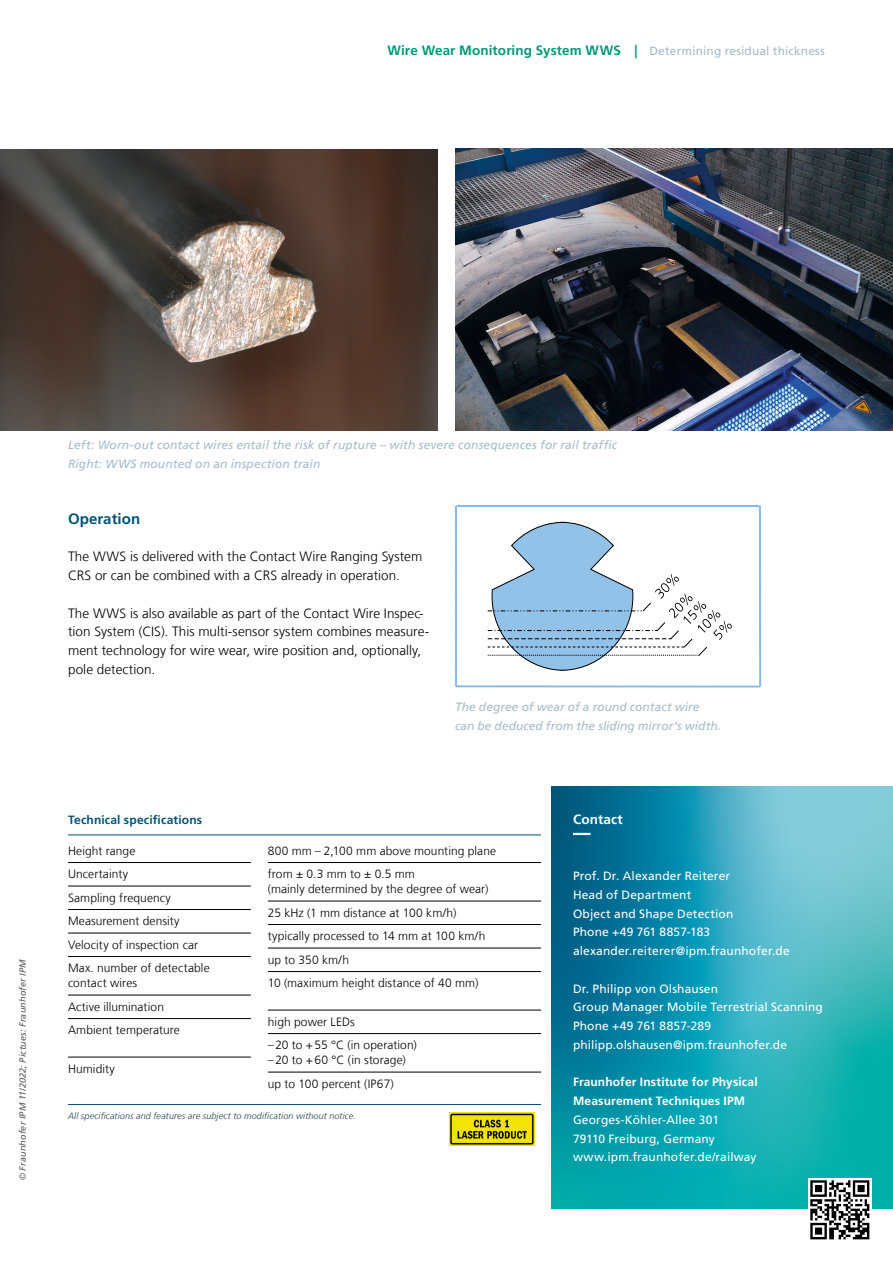
<style>
.page{position:relative;width:893px;height:1263px;background:#fff}
.page>*{position:absolute;margin:0;border:0;box-sizing:border-box;transform-origin:0 0}
.t1{font:700 15px "Frutiger LT Com";letter-spacing:.005em;color:#005478}
.t2{font:300 13.5px/18.8px "Frutiger LT Com";letter-spacing:.005em;color:#000}
.t3{font:700 13.5px "Frutiger LT Com";letter-spacing:.005em;color:#009879}
.t4{font:700 13.5px "Frutiger LT Com";letter-spacing:.01em;color:#fff}
.t5{font:300 12px/23.5px "Frutiger LT Com";letter-spacing:.005em;color:#000}
.t6{font:12px/18.8px "Frutiger LT Com";letter-spacing:.01em;color:#fff}
.t7{font:italic 12px/18.8px "Frutiger LT Com";letter-spacing:.01em;color:#a5bcca}
.t8{font:700 12px/18.8px "Frutiger LT Com";letter-spacing:.01em;color:#fff}
.t9{font:700 12px "Frutiger LT Com";letter-spacing:.015em;color:#005478}
.t10{font:italic 300 9px "Frutiger LT Com";letter-spacing:.015em;color:#233e52}
.t11{font:italic 9px "Frutiger LT Com";letter-spacing:.02em;color:#575756}
.s1{font-weight:400;font-size:12px;color:#a5bcca}
.s2{font-weight:300;font-style:normal}
</style>
<div class="page">
<svg style="left:552px;top:786px;width:341px;height:422px;background:#22a1b2"></svg>
<svg style="left:573px;top:833px;width:252px;height:2px"></svg>
<div style="left:808px;top:1178px;width:64px;height:64px;background:linear-gradient(to right,#fff,#fff)"></div>
<svg style="left:810px;top:1180px;width:59px;height:59px"></svg>
<img style="left:0;top:149px;width:438px;height:281px">
<img style="left:455px;top:149px;width:438px;height:281px">
<svg style="left:455px;top:505px;width:306px;height:183px"></svg>
<hr style="left:68px;top:834px;width:473px;height:1px;background:#005478">
<hr style="left:68px;top:1104px;width:183px;height:1px;background:#005478">
<svg style="left:251px;top:1104px;width:17px;height:1px"></svg>
<hr style="left:268px;top:1104px;width:273px;height:1px;background:#005478">
<hr style="left:68px;top:862px;width:183px;height:1px;background:#000">
<hr style="left:68px;top:886px;width:183px;height:1px;background:#000">
<hr style="left:68px;top:909px;width:183px;height:1px;background:#000">
<hr style="left:68px;top:933px;width:183px;height:1px;background:#000">
<hr style="left:68px;top:956px;width:183px;height:1px;background:#000">
<hr style="left:68px;top:995px;width:183px;height:1px;background:#000">
<hr style="left:68px;top:1018px;width:183px;height:1px;background:#000">
<hr style="left:68px;top:1057px;width:183px;height:1px;background:#000">
<hr style="left:268px;top:862px;width:273px;height:1px;background:#000">
<hr style="left:268px;top:901px;width:273px;height:1px;background:#000">
<hr style="left:268px;top:924px;width:273px;height:1px;background:#000">
<hr style="left:268px;top:948px;width:273px;height:1px;background:#000">
<hr style="left:268px;top:971px;width:273px;height:1px;background:#000">
<hr style="left:268px;top:1010px;width:273px;height:1px;background:#000">
<hr style="left:268px;top:1033px;width:273px;height:1px;background:#000">
<hr style="left:268px;top:1072px;width:273px;height:1px;background:#000">
<img style="left:449px;top:1112px;width:86px;height:33px">
<p class="t3" style="left:387px;top:42px;width:439px">Wire Wear Monitoring System WWS | <span class="s1">Determining residual thickness</span></p>
<p class="t11" style="left:17px;top:1180px;width:223px;rotate:-90deg"><span class="s2">©</span> Fraunhofer IPM 11/2022; Pictues: Fraunhofer IPM</p>
<p class="t7" style="left:68px;top:435px;width:551px">Left: Worn-out contact wires entail the risk of rupture – with severe consequences for rail traffic<br>Right: WWS mounted on an inspection train</p>
<p class="t1" style="left:68px;top:510px;width:74px">Operation</p>
<p class="t2" style="left:68px;top:547px;width:356px">The WWS is delivered with the Contact Wire Ranging System<br>CRS or can be combined with a CRS already in operation.</p>
<p class="t2" style="left:68px;top:604px;width:363px">The WWS is also available as part of the Contact Wire Inspec&shy;tion System (CIS). This multi-sensor system combines measure&shy;ment technology for wire wear, wire position and, optionally, pole detection.</p>
<p class="t7" style="left:455px;top:698px;width:268px">The degree of wear of a round contact wire can be deduced from the sliding mirror‘s width.</p>
<p class="t9" style="left:68px;top:813px;width:136px">Technical specifications</p>
<p class="t5" style="left:68px;top:839px;width:143px">Height range<br>Uncertainty<br>Sampling frequency<br>Measurement density<br>Velocity of inspection car<br>Max. number of detectable</p>
<p class="t5" style="left:68px;top:971px;width:113px">contact wires<br>Active illumination<br>Ambient temperature</p>
<p class="t5" style="left:68px;top:1057px;width:48px">Humidity</p>
<p class="t5" style="left:268px;top:839px;width:230px">800 mm – 2,100 mm above mounting plane from ± 0.3 mm to ± 0.5 mm</p>
<p class="t5" style="left:268px;top:877px;width:222px">(mainly determined by the degree of wear)<br>25 kHz (1 mm distance at 100 km/h) typically processed to 14 mm at 100 km/h up to 350 km/h<br>10 (maximum height distance of 40 mm)</p>
<p class="t5" style="left:268px;top:1010px;width:150px">high power LEDs<br>–20 to +55 °C (in operation)</p>
<p class="t5" style="left:268px;top:1048px;width:139px">–20 to +60 °C (in storage) up to 100 percent (IP67)</p>
<p class="t10" style="left:68px;top:1111px;width:290px">All specifications and features are subject to modification without notice.</p>
<p class="t4" style="left:573px;top:811px;width:51px">Contact</p>
<p class="t6" style="left:573px;top:867px;width:218px">Prof. Dr. Alexander Reiterer<br>Head of Department<br>Object and Shape Detection<br>Phone +49 761 8857-183 alexander.reiterer@ipm.fraunhofer.de</p>
<p class="t6" style="left:573px;top:979px;width:251px">Dr. Philipp von Olshausen<br>Group Manager Mobile Terrestrial Scanning Phone +49 761 8857-289 philipp.olshausen@ipm.fraunhofer.de</p>
<p class="t8" style="left:573px;top:1073px;width:186px">Fraunhofer Institute for Physical<br>Measurement Techniques IPM</p>
<p class="t6" style="left:573px;top:1110px;width:185px">Georges-Köhler-Allee 301<br>79110 Freiburg, Germany www.ipm.fraunhofer.de/railway</p>
</div>
